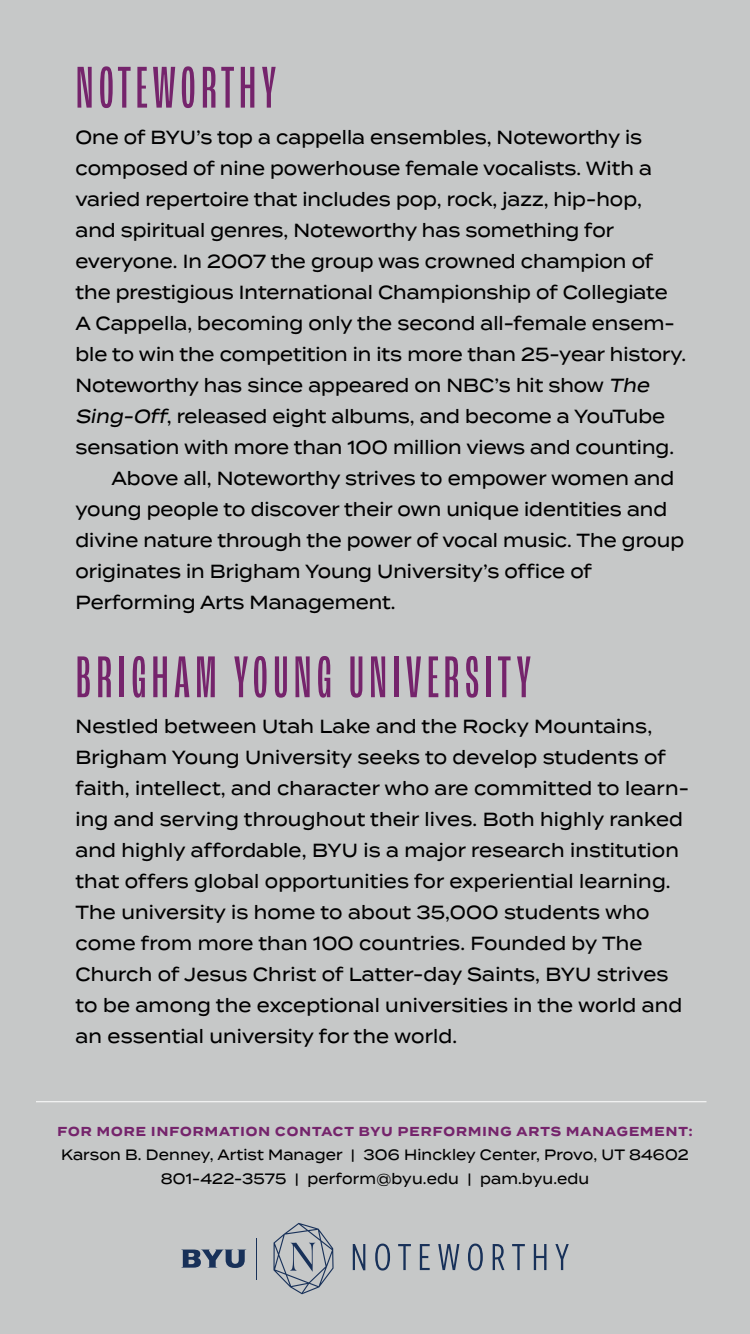
<style>
.page{position:relative;width:750px;height:1334px;background:#c6c8c8}
.page>*{position:absolute;margin:0;border:0;box-sizing:border-box;transform-origin:0 0}
.t1{font:extra-condensed 62px "Roc Grotesk";letter-spacing:.075em;color:#75246c}
.t2{font:500 19px/31px "Termina";color:#000;scale:.9 1}
.t3{font:500 15px/24px "Termina";letter-spacing:.01em;color:#000;text-align:center;scale:.9 1}
.t4{font:700 13px "Termina";letter-spacing:.09em;color:#75246c;scale:.9 1}
.s1{font-style:italic}
</style>
<div class="page">
<hr style="left:36px;top:1101px;width:670px;height:1px;background:#fff">
<svg style="left:273px;top:1223px;width:61px;height:71px"></svg>
<svg style="left:353px;top:1244px;width:12px;height:26px"></svg>
<svg style="left:375px;top:1244px;width:15px;height:27px"></svg>
<svg style="left:398px;top:1244px;width:13px;height:26px"></svg>
<svg style="left:420px;top:1244px;width:10px;height:26px"></svg>
<svg style="left:438px;top:1244px;width:21px;height:26px"></svg>
<svg style="left:468px;top:1244px;width:15px;height:27px"></svg>
<svg style="left:493px;top:1244px;width:11px;height:26px"></svg>
<svg style="left:512px;top:1244px;width:13px;height:26px"></svg>
<svg style="left:534px;top:1244px;width:12px;height:26px"></svg>
<svg style="left:555px;top:1244px;width:14px;height:26px"></svg>
<hr style="left:256px;top:1238px;width:1px;height:41px;background:#183159">
<svg style="left:181px;top:1250px;width:64px;height:18px"></svg>
<h1 class="t1" style="left:75px;top:53px;width:203px">NOTEWORTHY</h1>
<p class="t2" style="left:75px;top:121px;width:631px">One of BYU’s top a cappella ensembles, Noteworthy is</p>
<p class="t2" style="left:75px;top:152px;width:642px">composed of nine powerhouse female vocalists. With a</p>
<p class="t2" style="left:75px;top:183px;width:631px">varied repertoire that includes pop, rock, jazz, hip-hop,</p>
<p class="t2" style="left:75px;top:214px;width:600px">and spiritual genres, Noteworthy has something for</p>
<p class="t2" style="left:75px;top:245px;width:644px">everyone. In 2007 the group was crowned champion of</p>
<p class="t2" style="left:75px;top:276px;width:660px">the prestigious International Championship of Collegiate</p>
<p class="t2" style="left:75px;top:307px;width:667px">A Cappella, becoming only the second all-female ensem-</p>
<p class="t2" style="left:75px;top:338px;width:680px">ble to win the competition in its more than 25-year history.</p>
<p class="t2" style="left:75px;top:369px;width:644px">Noteworthy has since appeared on NBC’s hit show <span class="s1">The</span></p>
<p class="t2" style="left:75px;top:400px;width:657px"><span class="s1">Sing-Off</span>, released eight albums, and become a YouTube</p>
<p class="t2" style="left:75px;top:431px;width:667px">sensation with more than 100 million views and counting.</p>
<p class="t2" style="left:111px;top:462px;width:627px">Above all, Noteworthy strives to empower women and</p>
<p class="t2" style="left:75px;top:493px;width:659px">young people to discover their own unique identities and</p>
<p class="t2" style="left:75px;top:524px;width:678px">divine nature through the power of vocal music. The group</p>
<p class="t2" style="left:75px;top:555px;width:576px">originates in Brigham Young University’s office of</p>
<p class="t2" style="left:75px;top:586px;width:357px">Performing Arts Management.</p>
<h1 class="t1" style="left:75px;top:643px;width:458px">BRIGHAM YOUNG UNIVERSITY</h1>
<p class="t2" style="left:75px;top:711px;width:683px">Nestled between Utah Lake and the Rocky Mountains, Brigham Young University seeks to develop students of faith, intellect, and character who are committed to learn&shy;ing and serving throughout their lives. Both highly ranked and highly affordable, BYU is a major research institution that offers global opportunities for experiential learning.<br>The university is home to about 35,000 students who come from more than 100 countries. Founded by The Church of Jesus Christ of Latter-day Saints, BYU strives to be among the exceptional universities in the world and an essential university for the world.</p>
<p class="t4" style="left:57px;top:1121px;width:707px">FOR MORE INFORMATION CONTACT BYU PERFORMING ARTS MANAGEMENT:</p>
<p class="t3" style="left:61px;top:1142px;width:699px">Karson B. Denney, Artist Manager | 306 Hinckley Center, Provo, UT 84602<br>801-422-3575 | perform@byu.edu | pam.byu.edu</p>
</div>
